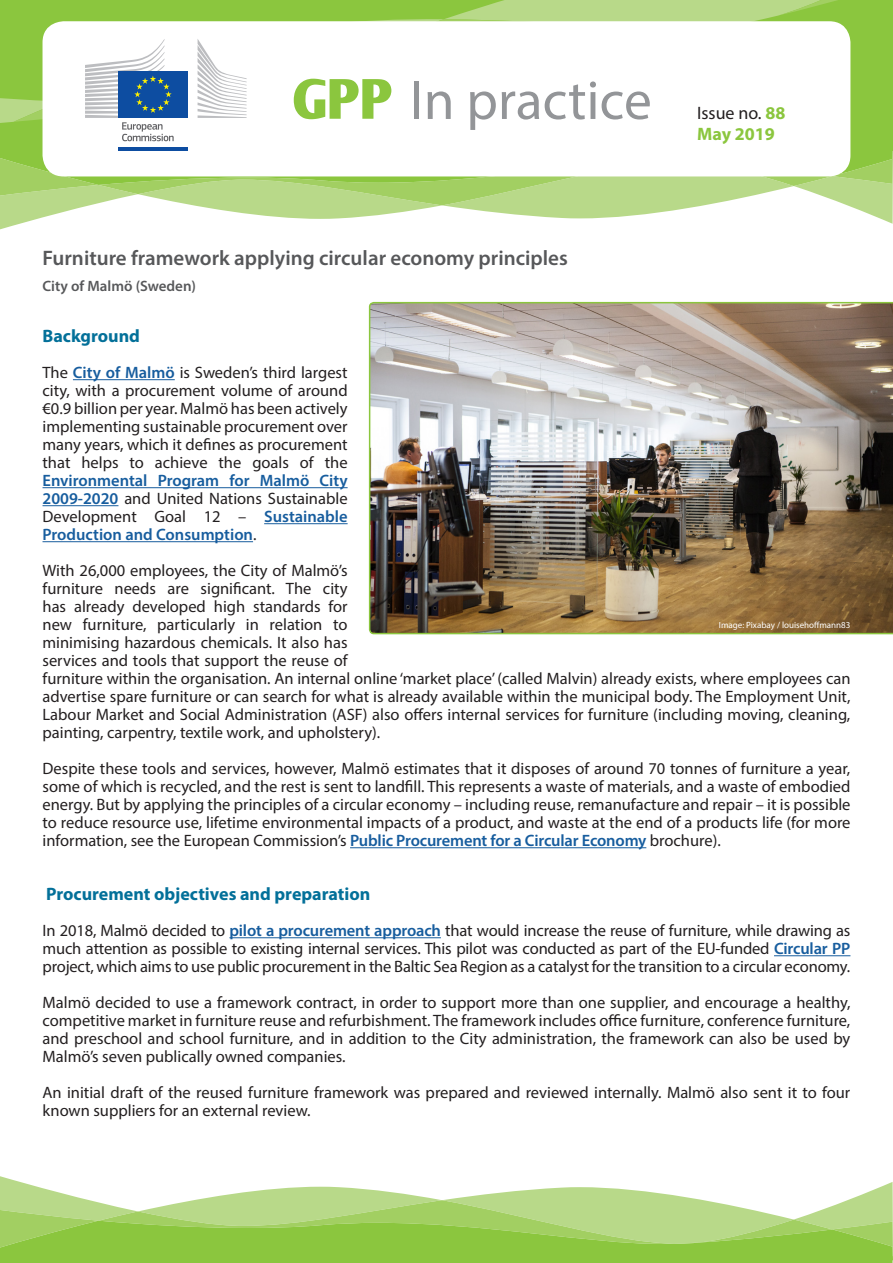
<style>
.page{position:relative;width:893px;height:1263px;background:#fff}
.page>*{position:absolute;margin:0;border:0;box-sizing:border-box;transform-origin:0 0}
.t1{font:55.5px "Myriad Pro";color:#939598}
.t2{font:600 21px "Myriad Pro";color:#57585a}
.t3{font:700 18px "Myriad Pro";color:#037099}
.t4{font:700 18px/21.6px "Myriad Pro";color:#8bc63e}
.t5{font:16.5px/18px "Myriad Pro";color:#231f20;text-align:justify}
.t6{font:600 15px "Myriad Pro";color:#57585a}
.t7{font:9px "Myriad Pro";color:#fff}
.s1{font-family:"Oli Jo";font-weight:700;color:#8bc63e}
.s2{font-weight:400;color:#231f20}
.s3{font-weight:600;color:#175d9e}
</style>
<div class="page">
<svg style="left:0;top:205px;width:91px;height:24px"></svg>
<svg style="left:192px;top:205px;width:701px;height:19px"></svg>
<svg style="left:14px;top:0;width:879px;height:39px;background:#9acc57"></svg>
<div style="left:43px;top:21px;width:807px;height:155px;background:#fff;border-radius:21px"></div>
<svg style="left:0;top:39px;width:893px;height:166px"></svg>
<svg style="left:0;top:1176px;width:88px;height:24px"></svg>
<svg style="left:195px;top:1182px;width:698px;height:18px"></svg>
<svg style="left:0;top:1200px;width:893px;height:63px;background:#a1cf62"></svg>
<hr style="left:73px;top:379px;width:102px;height:1px;background:#175d9e">
<hr style="left:43px;top:487px;width:305px;height:1px;background:#175d9e">
<hr style="left:43px;top:505px;width:75px;height:1px;background:#175d9e">
<hr style="left:264px;top:523px;width:84px;height:1px;background:#175d9e">
<hr style="left:43px;top:541px;width:210px;height:1px;background:#175d9e">
<hr style="left:350px;top:847px;width:296px;height:1px;background:#175d9e">
<hr style="left:229px;top:937px;width:212px;height:1px;background:#175d9e">
<hr style="left:774px;top:955px;width:76px;height:1px;background:#175d9e">
<img style="left:369px;top:302px;width:524px;height:332px">
<h1 class="t1" style="left:292px;top:66px;width:361px"><span class="s1">GPP</span> In practice</h1>
<p class="t2" style="left:43px;top:244px;width:527px">Furniture framework applying circular economy principles</p>
<p class="t6" style="left:43px;top:276px;width:155px">City of Malmö (Sweden)</p>
<p class="t4" style="left:697px;top:101px;width:90px"><span class="s2">Issue no.</span> 88<br>May 2019</p>
<p class="t3" style="left:43px;top:324px;width:99px">Background</p>
<p class="t5" style="left:43px;top:363px;width:307px">The <span class="s3">City of Malmö</span> is Sweden’s third largest city, with a procurement volume of around €0.9 billion per year. Malmö has been actively implementing sustainable procurement over many years, which it defines as procurement that helps to achieve the goals of the <span class="s3">Environmental Program for Malmö City 2009-2020</span> and United Nations Sustainable Development Goal 12 – <span class="s3">Sustainable Production and Consumption</span>.</p>
<p class="t5" style="left:43px;top:561px;width:809px;text-align:left">With 26,000 employees, the City of Malmö’s<br>furniture needs are significant. The city<br>has already developed high standards for<br>new furniture, particularly in relation to<br>minimising hazardous chemicals. It also has<br>services and tools that support the reuse of<br>furniture within the organisation. An internal online ‘market place’ (called Malvin) already exists, where employees can advertise spare furniture or can search for what is already available within the municipal body. The Employment Unit, Labour Market and Social Administration (ASF) also offers internal services for furniture (including moving, cleaning, painting, carpentry, textile work, and upholstery).</p>
<p class="t5" style="left:43px;top:759px;width:809px">Despite these tools and services, however, Malmö estimates that it disposes of around 70 tonnes of furniture a year, some of which is recycled, and the rest is sent to landfill. This represents a waste of materials, and a waste of embodied energy. But by applying the principles of a circular economy – including reuse, remanufacture and repair – it is possible to reduce resource use, lifetime environmental impacts of a product, and waste at the end of a products life (for more information, see the European Commission’s <span class="s3">Public Procurement for a Circular Economy</span> brochure).</p>
<p class="t3" style="left:46px;top:882px;width:326px">Procurement objectives and preparation</p>
<p class="t5" style="left:43px;top:921px;width:809px">In 2018, Malmö decided to <span class="s3">pilot a procurement approach</span> that would increase the reuse of furniture, while drawing as much attention as possible to existing internal services. This pilot was conducted as part of the EU-funded <span class="s3">Circular PP </span>project, which aims to use public procurement in the Baltic Sea Region as a catalyst for the transition to a circular economy.</p>
<p class="t5" style="left:43px;top:993px;width:809px">Malmö decided to use a framework contract, in order to support more than one supplier, and encourage a healthy, competitive market in furniture reuse and refurbishment. The framework includes office furniture, conference furniture, and preschool and school furniture, and in addition to the City administration, the framework can also be used by Malmö’s seven publically owned companies.</p>
<p class="t5" style="left:43px;top:1083px;width:809px">An initial draft of the reused furniture framework was prepared and reviewed internally. Malmö also sent it to four known suppliers for an external review.</p>
<p class="t7" style="left:719px;top:619px;width:133px">Image: Pixabay / louisehoffmann83</p>
</div>
